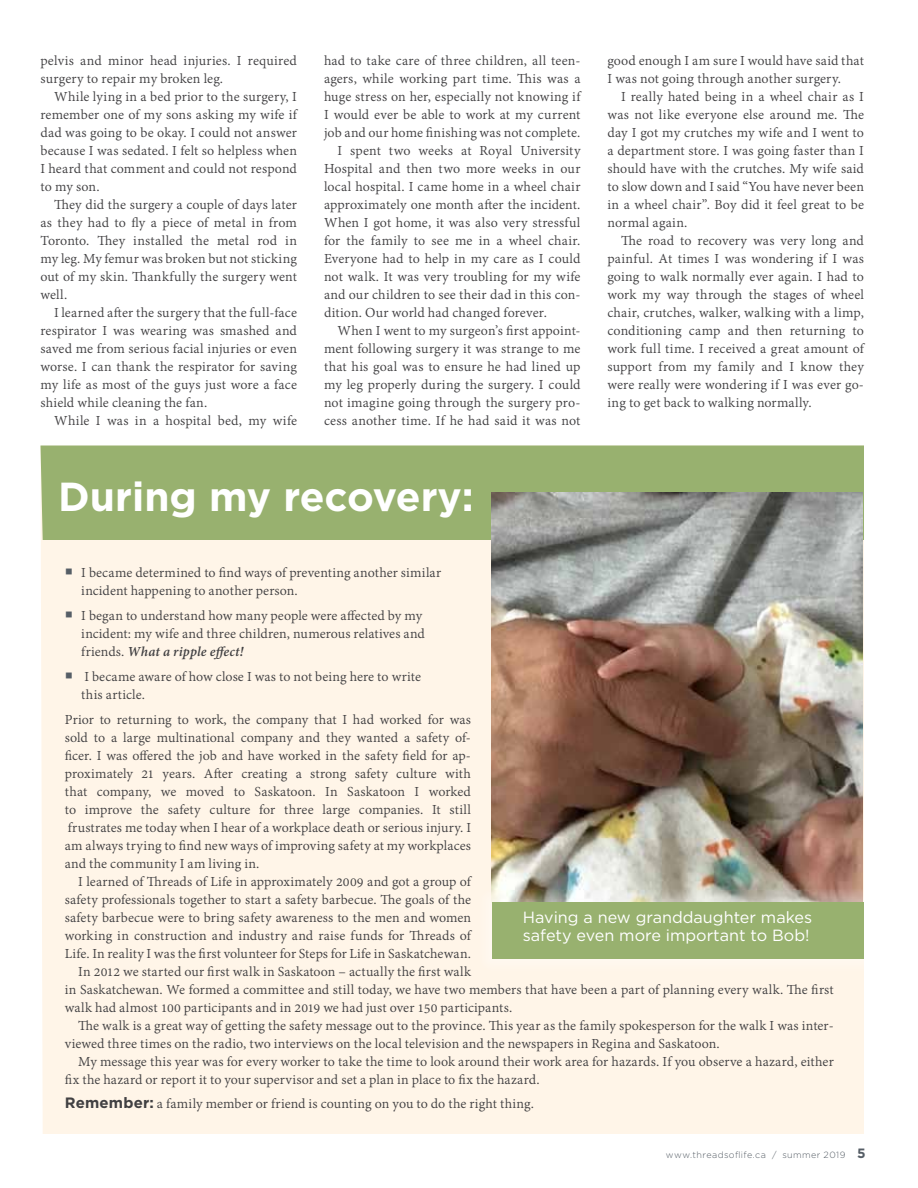
<style>
.page{position:relative;width:918px;height:1188px;background:#fff}
.page>*{position:absolute;margin:0;border:0;box-sizing:border-box;transform-origin:0 0}
.t1{font:700 40.5px "Gotham";color:#fff}
.t2{font:16.2px/18.3px "Gotham";color:#fff}
.t3{font:15px/18px "Adobe Devanagari";letter-spacing:.01em;color:#414042;text-align:justify}
.t4{font:300 9px "Gotham";letter-spacing:.05em;color:#565e66}
.s1{font-weight:700;font-style:italic}
.s2{font-family:"Gotham";font-weight:700}
.s3{font-weight:700;font-size:13.5px}
</style>
<div class="page">
<div style="left:41px;top:540px;width:823px;height:594px;background:#fff5e8"></div>
<div style="left:40px;top:445px;width:824px;height:95px;background:#98b16f"></div>
<img style="left:491px;top:493px;width:372px;height:395px">
<div style="left:479px;top:888px;width:398px;height:84px;background:#fff;opacity:.75"></div>
<div style="left:492px;top:902px;width:371px;height:56px;background:#98b16f"></div>
<svg style="left:66px;top:569px;width:6px;height:6px"></svg>
<svg style="left:66px;top:612px;width:6px;height:6px"></svg>
<svg style="left:66px;top:672px;width:6px;height:6px"></svg>
<p class="t3" style="left:40px;top:53px;width:258px">pelvis and minor head injuries. I required surgery to repair my broken leg.</p>
<p class="t3" style="left:40px;top:89px;width:258px;text-indent:14px">While lying in a bed prior to the surgery, I remember one of my sons asking my wife if dad was going to be okay. I could not answer because I was sedated. I felt so helpless when I heard that comment and could not respond to my son.</p>
<p class="t3" style="left:40px;top:197px;width:258px;text-indent:14px">They did the surgery a couple of days later as they had to fly a piece of metal in from Toronto. They installed the metal rod in my leg. My femur was broken but not sticking out of my skin. Thankfully the surgery went well.</p>
<p class="t3" style="left:40px;top:305px;width:258px;text-indent:14px">I learned after the surgery that the full-face respirator I was wearing was smashed and saved me from serious facial injuries or even worse. I can thank the respirator for saving my life as most of the guys just wore a face shield while cleaning the fan.</p>
<p class="t3" style="left:54px;top:413px;width:245px">While I was in a hospital bed, my wife</p>
<p class="t3" style="left:324px;top:53px;width:258px">had to take care of three children, all teen-</p>
<p class="t3" style="left:324px;top:71px;width:258px">agers, while working part time. This was a</p>
<p class="t3" style="left:324px;top:89px;width:258px">huge stress on her, especially not knowing if</p>
<p class="t3" style="left:324px;top:107px;width:258px">I would ever be able to work at my current</p>
<p class="t3" style="left:324px;top:125px;width:258px">job and our home finishing was not complete.</p>
<p class="t3" style="left:338px;top:143px;width:245px">I spent two weeks at Royal University</p>
<p class="t3" style="left:324px;top:161px;width:258px">Hospital and then two more weeks in our</p>
<p class="t3" style="left:324px;top:179px;width:258px">local hospital. I came home in a wheel chair</p>
<p class="t3" style="left:324px;top:197px;width:258px">approximately one month after the incident.</p>
<p class="t3" style="left:324px;top:215px;width:258px">When I got home, it was also very stressful</p>
<p class="t3" style="left:324px;top:233px;width:258px">for the family to see me in a wheel chair.</p>
<p class="t3" style="left:324px;top:251px;width:258px">Everyone had to help in my care as I could</p>
<p class="t3" style="left:324px;top:269px;width:258px">not walk. It was very troubling for my wife</p>
<p class="t3" style="left:324px;top:287px;width:258px">and our children to see their dad in this con-</p>
<p class="t3" style="left:324px;top:305px;width:224px">dition. Our world had changed forever.</p>
<p class="t3" style="left:338px;top:323px;width:244px">When I went to my surgeon’s first appoint-</p>
<p class="t3" style="left:324px;top:341px;width:258px">ment following surgery it was strange to me</p>
<p class="t3" style="left:324px;top:359px;width:258px">that his goal was to ensure he had lined up</p>
<p class="t3" style="left:324px;top:377px;width:258px">my leg properly during the surgery. I could</p>
<p class="t3" style="left:324px;top:395px;width:258px">not imagine going through the surgery pro-</p>
<p class="t3" style="left:324px;top:413px;width:258px">cess another time. If he had said it was not</p>
<h1 class="t1" style="left:58px;top:470px;width:417px">During my recovery:</h1>
<p class="t3" style="left:608px;top:53px;width:258px">good enough I am sure I would have said that<br>I was not going through another surgery.</p>
<p class="t3" style="left:608px;top:89px;width:258px;text-indent:14px">I really hated being in a wheel chair as I was not like everyone else around me. The day I got my crutches my wife and I went to a department store. I was going faster than I should have with the crutches. My wife said to slow down and I said “You have never been in a wheel chair”. Boy did it feel great to be normal again.</p>
<p class="t3" style="left:608px;top:233px;width:258px;text-indent:14px">The road to recovery was very long and painful. At times I was wondering if I was going to walk normally ever again. I had to work my way through the stages of wheel chair, crutches, walker, walking with a limp, conditioning camp and then returning to work full time. I received a great amount of support from my family and I know they were really were wondering if I was ever go&shy;ing to get back to walking normally.</p>
<p class="t3" style="left:81px;top:565px;width:362px">I became determined to find ways of preventing another similar incident happening to another person.</p>
<p class="t3" style="left:81px;top:608px;width:345px;text-align:left">I began to understand how many people were affected by my incident: my wife and three children, numerous relatives and friends. <span class="s1">What a ripple effect!</span></p>
<p class="t3" style="left:81px;top:669px;width:341px">I became aware of how close I was to not being here to write this article.</p>
<p class="t3" style="left:65px;top:711px;width:408px">Prior to returning to work, the company that I had worked for was sold to a large multinational company and they wanted a safety of&shy;ficer. I was offered the job and have worked in the safety field for ap&shy;proximately 21 years. After creating a strong safety culture with that company, we moved to Saskatoon. In Saskatoon I worked to improve the safety culture for three large companies. It still frustrates me today when I hear of a workplace death or serious injury. I am always trying to find new ways of improving safety at my workplaces and the community I am living in.</p>
<p class="t3" style="left:78px;top:873px;width:394px">I learned of Threads of Life in approximately 2009 and got a group of</p>
<p class="t3" style="left:65px;top:891px;width:408px">safety professionals together to start a safety barbecue. The goals of the</p>
<p class="t3" style="left:65px;top:909px;width:408px">safety barbecue were to bring safety awareness to the men and women</p>
<p class="t3" style="left:65px;top:927px;width:408px">working in construction and industry and raise funds for Threads of</p>
<p class="t3" style="left:65px;top:945px;width:408px">Life. In reality I was the first volunteer for Steps for Life in Saskatchewan.</p>
<p class="t3" style="left:78px;top:963px;width:394px">In 2012 we started our first walk in Saskatoon – actually the first walk</p>
<p class="t3" style="left:65px;top:981px;width:770px">in Saskatchewan. We formed a committee and still today, we have two members that have been a part of planning every walk. The first</p>
<p class="t3" style="left:65px;top:999px;width:449px">walk had almost 100 participants and in 2019 we had just over 150 participants.</p>
<p class="t3" style="left:78px;top:1017px;width:757px">The walk is a great way of getting the safety message out to the province. This year as the family spokesperson for the walk I was inter-</p>
<p class="t3" style="left:65px;top:1035px;width:656px">viewed three times on the radio, two interviews on the local television and the newspapers in Regina and Saskatoon.</p>
<p class="t3" style="left:78px;top:1053px;width:757px">My message this year was for every worker to take the time to look around their work area for hazards. If you observe a hazard, either</p>
<p class="t3" style="left:65px;top:1071px;width:476px">fix the hazard or report it to your supervisor and set a plan in place to fix the hazard.</p>
<p class="t3" style="left:65px;top:1096px;width:471px"><span class="s2">Remember:</span> a family member or friend is counting on you to do the right thing.</p>
<p class="t2" style="left:523px;top:908px;width:291px">Having a new granddaughter makes safety even more important to Bob!</p>
<p class="t4" style="left:666px;top:1149px;width:201px">www.threadsoflife.ca / summer 2019 <span class="s3">5</span></p>
</div>
